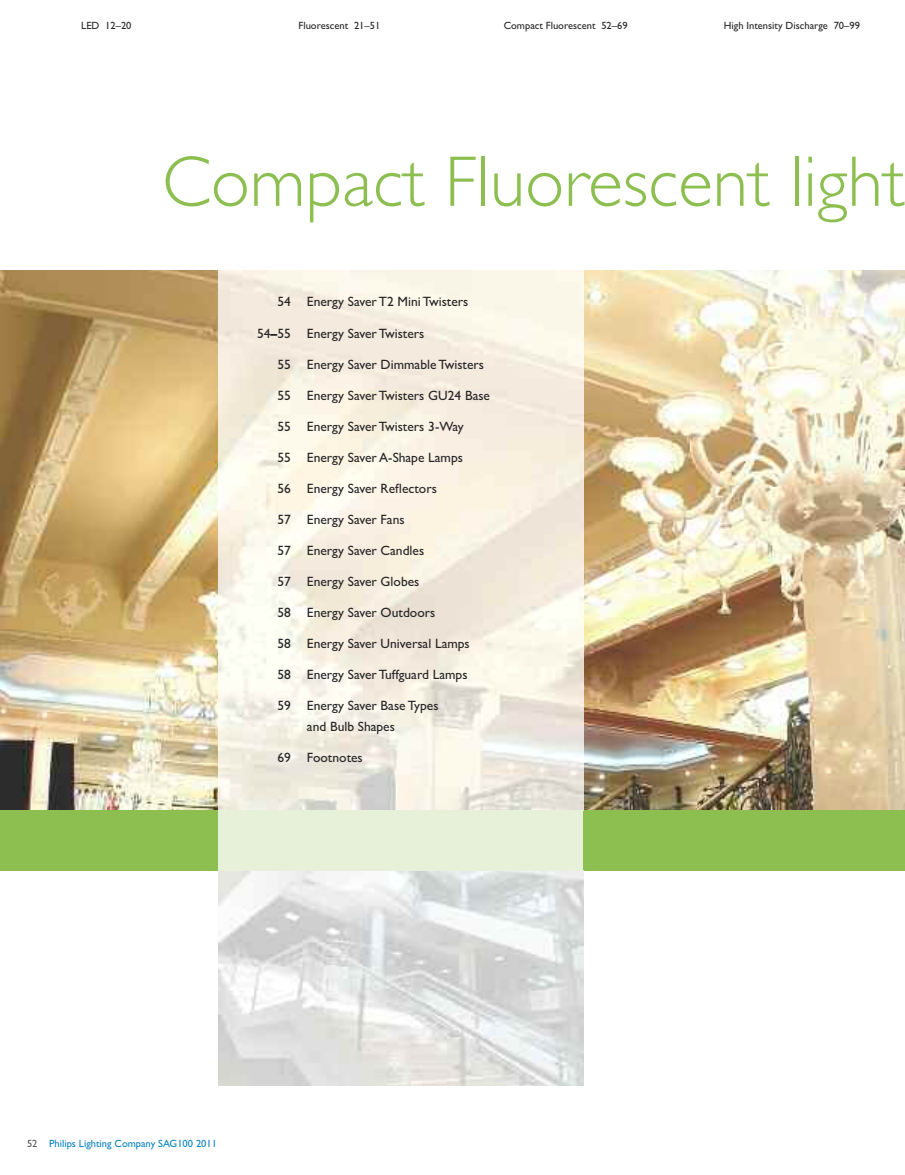
<style>
.page{position:relative;width:905px;height:1175px;background:#fff}
.page>*{position:absolute;margin:0;border:0;box-sizing:border-box;transform-origin:0 0}
.t1{font:300 72px "Gill Sans";color:#8cbf50}
.t2{font:13.5px/20.2px "Gill Sans TT";color:#272627}
.t3{font:10.5px "Gill Sans TT";color:#272627}
.t4{font:10.5px "Gill Sans TT";color:#0a83c2}
.s1{font-family:"Gill Sans";font-weight:700}
.s2{color:#58595c}
</style>
<div class="page">
<img style="left:0;top:270px;width:904px;height:540px">
<div style="left:0;top:810px;width:904px;height:60px;background:#8cbf50"></div>
<img style="left:218px;top:870px;width:365px;height:216px">
<img style="left:218px;top:270px;width:365px;height:540px">
<div style="left:218px;top:810px;width:365px;height:60px;background:#e7f1da"></div>
<p class="t3" style="left:81px;top:19px;width:52px">LED 12–20</p>
<p class="t3" style="left:298px;top:19px;width:83px">Fluorescent 21–51</p>
<p class="t3" style="left:503px;top:19px;width:125px">Compact Fluorescent 52–69</p>
<p class="t3" style="left:724px;top:19px;width:137px">High Intensity Discharge 70–99</p>
<h1 class="t1" style="left:162px;top:139px;width:744px">Compact Fluorescent light</h1>
<p class="t2" style="left:277px;top:292px;width:192px">54 Energy Saver T2 Mini Twisters</p>
<p class="t2" style="left:257px;top:323px;width:169px">54<span class="s1">–</span>55 Energy Saver Twisters</p>
<p class="t2" style="left:277px;top:354px;width:208px">55 Energy Saver Dimmable Twisters</p>
<p class="t2" style="left:277px;top:385px;width:214px">55 Energy Saver Twisters GU24 Base</p>
<p class="t2" style="left:277px;top:416px;width:188px">55 Energy Saver Twisters 3-Way</p>
<p class="t2" style="left:277px;top:447px;width:187px">55 Energy Saver A-Shape Lamps</p>
<p class="t2" style="left:277px;top:478px;width:161px">56 Energy Saver Reflectors</p>
<p class="t2" style="left:277px;top:509px;width:129px">57 Energy Saver Fans</p>
<p class="t2" style="left:277px;top:540px;width:148px">57 Energy Saver Candles</p>
<p class="t2" style="left:277px;top:571px;width:144px">57 Energy Saver Globes</p>
<p class="t2" style="left:277px;top:602px;width:159px">58 Energy Saver Outdoors</p>
<p class="t2" style="left:277px;top:633px;width:194px">58 Energy Saver Universal Lamps</p>
<p class="t2" style="left:277px;top:664px;width:192px">58 Energy Saver Tuffguard Lamps</p>
<p class="t2" style="left:307px;top:695px;width:133px;text-indent:-30px">59 Energy Saver Base Types and Bulb Shapes</p>
<p class="t2" style="left:277px;top:746px;width:87px">69 Footnotes</p>
<p class="t4" style="left:27px;top:1137px;width:191px"><span class="s2">52</span> Philips Lighting Company SAG100 2011</p>
</div>
